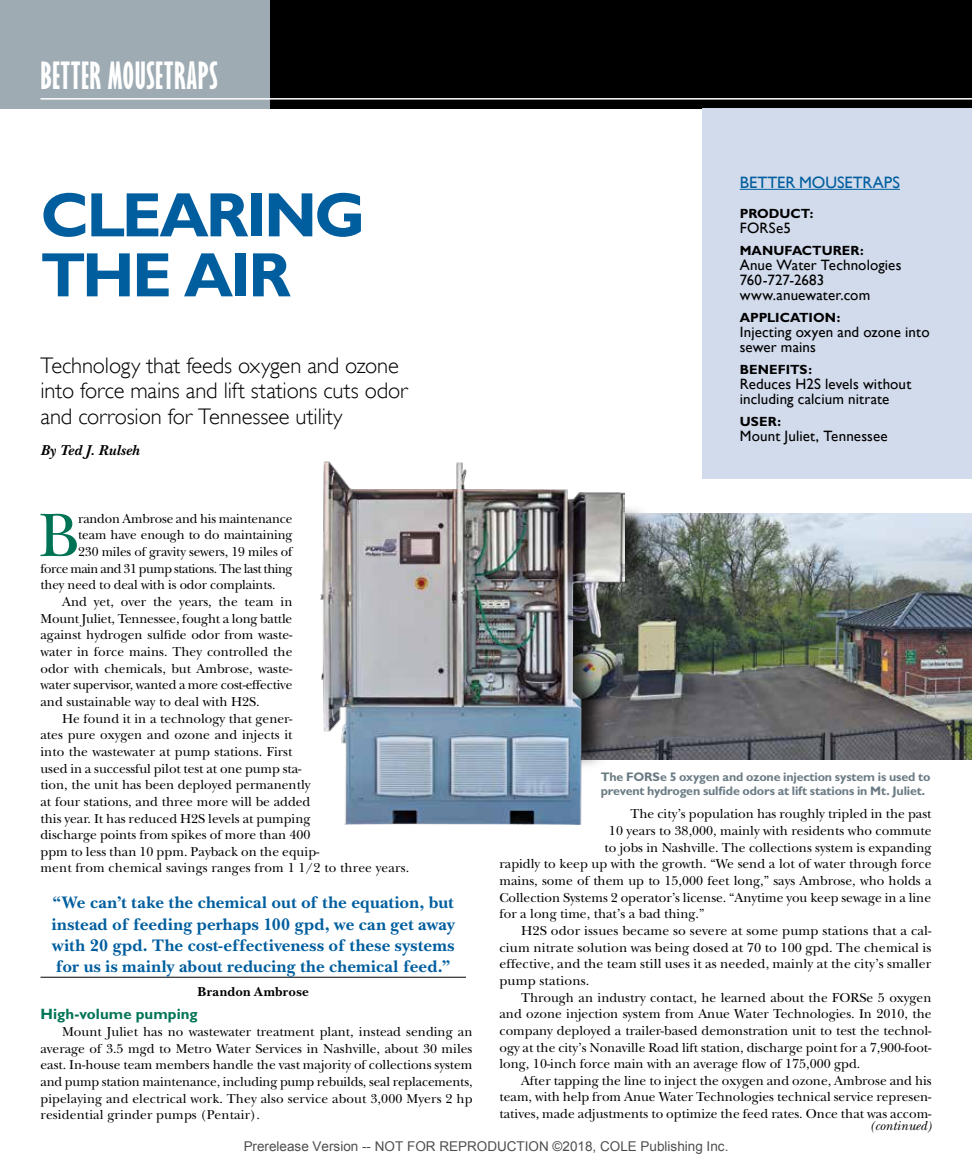
<style>
.page{position:relative;width:972px;height:1175px;background:#fff}
.page>*{position:absolute;margin:0;border:0;box-sizing:border-box;transform-origin:0 0}
.t1{font:63.9px "New Baskerville";color:#007355}
.t2{font:700 63px/60px "Gill Sans";letter-spacing:-.045em;color:#005e9e}
.t3{font:700 extra-condensed 34.5px "Gill Sans";letter-spacing:.02em;color:#fff}
.t4{font:300 22.5px/25.5px "Gill Sans";letter-spacing:-.005em;color:#000}
.t5{font:700 17.4px/21px "New Baskerville";letter-spacing:.015em;color:#005e9e;text-align:justify}
.t6{font:16.5px "Gill Sans";color:#005e9e}
.t7{font:15px/15px "Gill Sans";letter-spacing:.01em;color:#000}
.t8{font:700 15px "Gill Sans";letter-spacing:.005em;color:#007355}
.t9{font:italic 700 15px "New Baskerville";letter-spacing:.01em;color:#000}
.t10{font:13.5px/16.6px "New Baskerville";color:#000;text-align:justify}
.t11{font:13.5px "Arial";color:rgb(0 0 0/.7)}
.t12{font:13.5px "New Baskerville";letter-spacing:-.035em;color:#000}
.t13{font:700 13.5px "New Baskerville";letter-spacing:.02em;color:#000}
.t14{font:italic 13.5px "New Baskerville";color:#000}
.t15{font:700 13.35px "Gill Sans";color:#000}
.t16{font:700 12.45px/13.5px "Gill Sans";letter-spacing:-.015em;color:#6b7b84}
</style>
<div class="page">
<div style="left:0;top:0;width:972px;height:108px;background:#000"></div>
<div style="left:0;top:0;width:270px;height:108px;background:#9eabb3"></div>
<hr style="left:40px;top:98px;width:932px;height:2px;background:#fff">
<img style="left:653px;top:513px;width:319px;height:247px">
<div style="left:360px;top:503px;width:293px;height:267px;background:#000;opacity:.75"></div>
<img style="left:321px;top:461px;width:303px;height:363px">
<hr style="left:40px;top:977px;width:426px;height:1px;background:#000">
<div style="left:702px;top:108px;width:270px;height:371px;background:#d2dbec"></div>
<hr style="left:740px;top:189px;width:160px;height:1px;background:#005e9e">
<h3 class="t3" style="left:40px;top:54px;width:179px">BETTER MOUSETRAPS</h3>
<h2 class="t2" style="left:40px;top:185px;width:326px">CLEARING<br>THE AIR</h2>
<h3 class="t4" style="left:40px;top:352px;width:369px">Technology that feeds oxygen and ozone into force mains and lift stations cuts odor and corrosion for Tennessee utility</h3>
<p class="t9" style="left:40px;top:442px;width:101px">By Ted J. Rulseh</p>
<h1 class="t1" style="left:39px;top:498px;width:42px">B</h1>
<p class="t10" style="left:78px;top:510px;width:216px">randon Ambrose and his maintenance</p>
<p class="t10" style="left:78px;top:527px;width:216px">team have enough to do maintaining</p>
<p class="t10" style="left:78px;top:543px;width:216px">230 miles of gravity sewers, 19 miles of</p>
<p class="t12" style="left:40px;top:560px;width:254px">force main and 31 pump stations. The last thing</p>
<p class="t10" style="left:40px;top:576px;width:237px">they need to deal with is odor complaints.</p>
<p class="t10" style="left:62px;top:593px;width:232px">And yet, over the years, the team in</p>
<p class="t10" style="left:40px;top:610px;width:253px">Mount Juliet, Tennessee, fought a long battle</p>
<p class="t10" style="left:40px;top:626px;width:253px">against hydrogen sulfide odor from waste-</p>
<p class="t10" style="left:40px;top:643px;width:253px">water in force mains. They controlled the</p>
<p class="t10" style="left:40px;top:660px;width:253px">odor with chemicals, but Ambrose, waste-</p>
<p class="t10" style="left:40px;top:676px;width:253px">water supervisor, wanted a more cost-effective</p>
<p class="t10" style="left:40px;top:693px;width:221px">and sustainable way to deal with H2S.</p>
<p class="t10" style="left:62px;top:710px;width:232px">He found it in a technology that gener-</p>
<p class="t10" style="left:40px;top:726px;width:253px">ates pure oxygen and ozone and injects it</p>
<p class="t10" style="left:40px;top:743px;width:254px">into the wastewater at pump stations. First</p>
<p class="t10" style="left:40px;top:760px;width:262px">used in a successful pilot test at one pump sta-</p>
<p class="t10" style="left:40px;top:776px;width:271px">tion, the unit has been deployed permanently</p>
<p class="t10" style="left:40px;top:793px;width:272px">at four stations, and three more will be added</p>
<p class="t10" style="left:40px;top:810px;width:272px">this year. It has reduced H2S levels at pumping</p>
<p class="t10" style="left:40px;top:826px;width:272px">discharge points from spikes of more than 400</p>
<p class="t10" style="left:40px;top:843px;width:280px">ppm to less than 10 ppm. Payback on the equip-</p>
<p class="t10" style="left:40px;top:859px;width:370px">ment from chemical savings ranges from 1 1/2 to three years.</p>
<p class="t5" style="left:52px;top:892px;width:404px">“We can’t take the chemical out of the equation, but instead of feeding perhaps 100 gpd, we can get away with 20 gpd. The cost-effectiveness of these systems for us is mainly about reducing the chemical feed.”</p>
<p class="t13" style="left:198px;top:983px;width:113px">Brandon Ambrose</p>
<p class="t8" style="left:40px;top:1005px;width:159px">High-volume pumping</p>
<p class="t10" style="left:40px;top:1023px;width:434px;text-indent:22px">Mount Juliet has no wastewater treatment plant, instead sending an average of 3.5 mgd to Metro Water Services in Nashville, about 30 miles east. In-house team members handle the vast majority of collections system and pump station maintenance, including pump rebuilds, seal replacements, pipelaying and electrical work. They also service about 3,000 Myers 2 hp residential grinder pumps (Pentair).</p>
<p class="t6" style="left:740px;top:173px;width:162px">BETTER MOUSETRAPS</p>
<p class="t15" style="left:740px;top:206px;width:75px">PRODUCT:</p>
<p class="t7" style="left:740px;top:221px;width:53px">FORSe5</p>
<p class="t15" style="left:740px;top:243px;width:126px">MANUFACTURER:</p>
<p class="t7" style="left:740px;top:257px;width:163px">Anue Water Technologies<br>760-727-2683 www.anuewater.com</p>
<p class="t15" style="left:740px;top:309px;width:102px">APPLICATION:</p>
<p class="t7" style="left:740px;top:324px;width:191px">Injecting oxyen and ozone into sewer mains</p>
<p class="t15" style="left:740px;top:361px;width:74px">BENEFITS:</p>
<p class="t7" style="left:740px;top:376px;width:173px">Reduces H2S levels without including calcium nitrate</p>
<p class="t15" style="left:740px;top:413px;width:43px">USER:</p>
<p class="t7" style="left:740px;top:428px;width:149px">Mount Juliet, Tennessee</p>
<p class="t16" style="left:601px;top:770px;width:331px">The FORSe 5 oxygen and ozone injection system is used to prevent hydrogen sulfide odors at lift stations in Mt. Juliet.</p>
<p class="t10" style="left:631px;top:805px;width:302px">The city’s population has roughly tripled in the past</p>
<p class="t10" style="left:609px;top:822px;width:324px">10 years to 38,000, mainly with residents who commute</p>
<p class="t10" style="left:605px;top:839px;width:328px">to jobs in Nashville. The collections system is expanding</p>
<p class="t10" style="left:499px;top:855px;width:434px">rapidly to keep up with the growth. “We send a lot of water through force</p>
<p class="t10" style="left:499px;top:872px;width:434px">mains, some of them up to 15,000 feet long,” says Ambrose, who holds a</p>
<p class="t10" style="left:499px;top:889px;width:433px">Collection Systems 2 operator’s license. “Anytime you keep sewage in a line</p>
<p class="t10" style="left:499px;top:905px;width:206px">for a long time, that’s a bad thing.”</p>
<p class="t10" style="left:521px;top:922px;width:412px">H2S odor issues became so severe at some pump stations that a cal-</p>
<p class="t10" style="left:499px;top:939px;width:433px">cium nitrate solution was being dosed at 70 to 100 gpd. The chemical is</p>
<p class="t10" style="left:499px;top:955px;width:433px">effective, and the team still uses it as needed, mainly at the city’s smaller</p>
<p class="t10" style="left:500px;top:972px;width:91px">pump stations.</p>
<p class="t10" style="left:521px;top:989px;width:412px">Through an industry contact, he learned about the FORSe 5 oxygen</p>
<p class="t10" style="left:500px;top:1005px;width:434px">and ozone injection system from Anue Water Technologies. In 2010, the</p>
<p class="t10" style="left:500px;top:1022px;width:434px">company deployed a trailer-based demonstration unit to test the technol-</p>
<p class="t10" style="left:500px;top:1038px;width:433px">ogy at the city’s Nonaville Road lift station, discharge point for a 7,900-foot-</p>
<p class="t10" style="left:500px;top:1055px;width:362px">long, 10-inch force main with an average flow of 175,000 gpd.</p>
<p class="t10" style="left:521px;top:1072px;width:412px">After tapping the line to inject the oxygen and ozone, Ambrose and his</p>
<p class="t10" style="left:500px;top:1088px;width:434px">team, with help from Anue Water Technologies technical service represen-</p>
<p class="t10" style="left:500px;top:1105px;width:434px">tatives, made adjustments to optimize the feed rates. Once that was accom-</p>
<p class="t14" style="left:870px;top:1117px;width:63px">(continued)</p>
<p class="t11" style="left:244px;top:1138px;width:486px">Prerelease Version -- NOT FOR REPRODUCTION ©2018, COLE Publishing Inc.</p>
</div>
